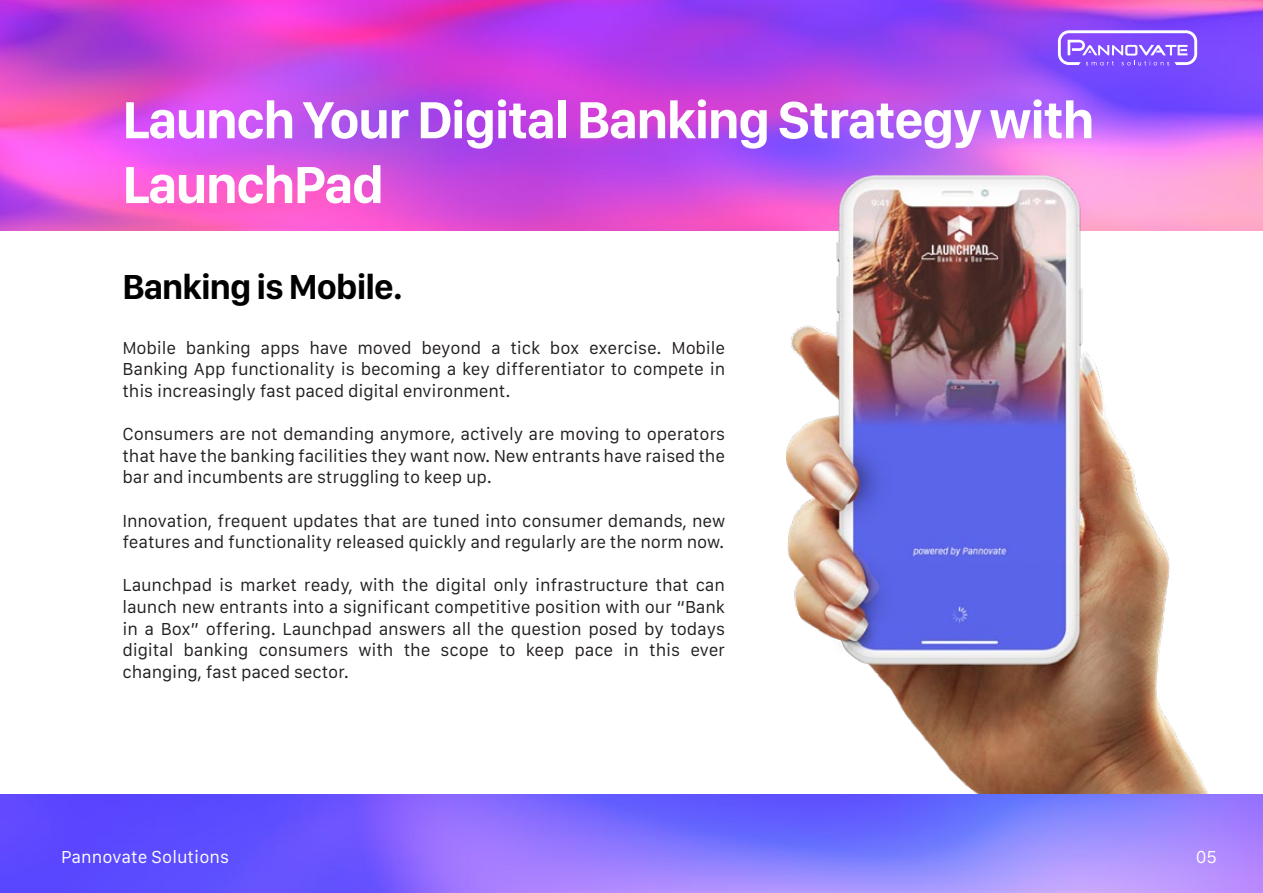
<style>
.page{position:relative;width:1263px;height:893px;background:#fff}
.page>*{position:absolute;margin:0;border:0;box-sizing:border-box;transform-origin:0 0}
.t1{font:700 54px/64.8px "San Francisco Display";letter-spacing:-.025em;color:#fff}
.t2{font:700 36px "San Francisco Display";letter-spacing:-.025em;color:#000}
.t3{font:18px/21.6px "San Francisco Text";letter-spacing:-.01em;color:#231f20;text-align:justify}
.t4{font:18px "San Francisco Text";color:#fff}
</style>
<div class="page">
<img style="left:0;top:0;width:1263px;height:893px">
<div style="left:0;top:231px;width:1263px;height:562px;background:#fff"></div>
<svg style="left:1058px;top:30px;width:139px;height:35px"></svg>
<img style="left:787px;top:175px;width:476px;height:618px">
<h1 class="t1" style="left:122px;top:92px;width:973px">Launch Your Digital Banking Strategy with<br>LaunchPad</h1>
<h2 class="t2" style="left:122px;top:265px;width:282px">Banking is Mobile.</h2>
<p class="t3" style="left:122px;top:338px;width:604px">Mobile banking apps have moved beyond a tick box exercise. Mobile Banking App functionality is becoming a key differentiator to compete in this increasingly fast paced digital environment.</p>
<p class="t3" style="left:122px;top:425px;width:604px">Consumers are not demanding anymore, actively are moving to operators that have the banking facilities they want now. New entrants have raised the bar and incumbents are struggling to keep up.</p>
<p class="t3" style="left:122px;top:511px;width:604px">Innovation, frequent updates that are tuned into consumer demands, new features and functionality released quickly and regularly are the norm now.</p>
<p class="t3" style="left:122px;top:576px;width:604px">Launchpad is market ready, with the digital only infrastructure that can launch new entrants into a significant competitive position with our “Bank in a Box” offering. Launchpad answers all the question posed by todays digital banking consumers with the scope to keep pace in this ever changing, fast paced sector.</p>
<p class="t4" style="left:61px;top:845px;width:170px">Pannovate Solutions</p>
<p class="t4" style="left:1196px;top:845px;width:22px">05</p>
</div>
